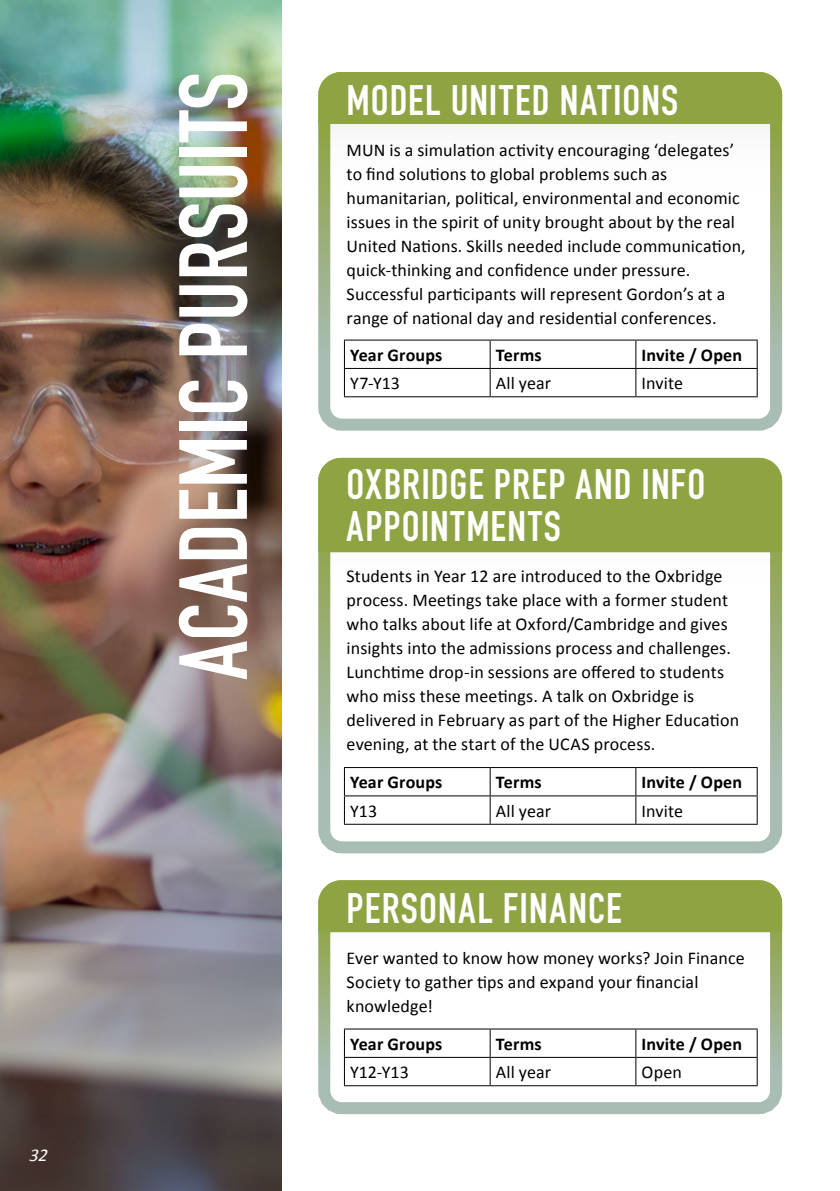
<style>
.page{position:relative;width:840px;height:1191px;background:#fff}
.page>*{position:absolute;margin:0;border:0;box-sizing:border-box;transform-origin:0 0}
.t1{font:700 94.8px "DIN Condensed";color:#fff}
.t2{font:700 42px/42px "DIN Condensed";letter-spacing:.03em;color:#fff}
.t3{font:18px/24px "Calibri";letter-spacing:.005em;color:#000}
.t4{font:700 18px "Calibri";letter-spacing:.01em;color:#000}
.t5{font:italic 18px "Calibri";color:#fff}
</style>
<div class="page">
<img style="left:0;top:0;width:281px;height:1191px">
<svg style="left:331px;top:124px;width:437px;height:294px"></svg>
<div style="left:318px;top:72px;width:463px;height:359px;border:12px solid #fff;border-radius:17px"></div>
<div style="left:318px;top:72px;width:463px;height:52px;background:#8ea342"></div>
<hr style="left:344px;top:339px;width:146px;height:1px;background:#000">
<hr style="left:490px;top:339px;width:145px;height:1px;background:#000">
<hr style="left:635px;top:339px;width:122px;height:1px;background:#000">
<hr style="left:344px;top:368px;width:146px;height:1px;background:#000">
<svg style="left:344px;top:340px;width:1px;height:56px"></svg>
<hr style="left:490px;top:368px;width:145px;height:1px;background:#000">
<svg style="left:489px;top:340px;width:1px;height:56px"></svg>
<hr style="left:635px;top:368px;width:122px;height:1px;background:#000">
<svg style="left:635px;top:340px;width:1px;height:56px"></svg>
<svg style="left:756px;top:340px;width:1px;height:56px"></svg>
<hr style="left:344px;top:396px;width:146px;height:1px;background:#000">
<hr style="left:490px;top:396px;width:145px;height:1px;background:#000">
<hr style="left:635px;top:396px;width:122px;height:1px;background:#000">
<svg style="left:331px;top:932px;width:437px;height:169px"></svg>
<div style="left:318px;top:880px;width:463px;height:234px;border:12px solid #fff;border-radius:17px"></div>
<div style="left:318px;top:880px;width:463px;height:52px;background:#8ea342"></div>
<hr style="left:344px;top:1028px;width:146px;height:1px;background:#000">
<hr style="left:490px;top:1028px;width:145px;height:1px;background:#000">
<hr style="left:635px;top:1028px;width:122px;height:1px;background:#000">
<hr style="left:344px;top:1056px;width:146px;height:1px;background:#000">
<svg style="left:344px;top:1029px;width:1px;height:56px"></svg>
<hr style="left:490px;top:1056px;width:145px;height:1px;background:#000">
<svg style="left:489px;top:1029px;width:1px;height:56px"></svg>
<hr style="left:635px;top:1056px;width:122px;height:1px;background:#000">
<svg style="left:635px;top:1029px;width:1px;height:56px"></svg>
<svg style="left:756px;top:1029px;width:1px;height:56px"></svg>
<hr style="left:344px;top:1085px;width:146px;height:1px;background:#000">
<hr style="left:490px;top:1085px;width:145px;height:1px;background:#000">
<hr style="left:635px;top:1085px;width:122px;height:1px;background:#000">
<svg style="left:331px;top:552px;width:437px;height:288px"></svg>
<div style="left:318px;top:458px;width:463px;height:395px;border:12px solid #fff;border-radius:17px"></div>
<div style="left:318px;top:458px;width:463px;height:94px;background:#8ea342"></div>
<hr style="left:344px;top:767px;width:146px;height:1px;background:#000">
<hr style="left:490px;top:767px;width:145px;height:1px;background:#000">
<hr style="left:635px;top:767px;width:122px;height:1px;background:#000">
<hr style="left:344px;top:795px;width:146px;height:1px;background:#000">
<svg style="left:344px;top:768px;width:1px;height:55px"></svg>
<hr style="left:490px;top:795px;width:145px;height:1px;background:#000">
<svg style="left:489px;top:768px;width:1px;height:55px"></svg>
<hr style="left:635px;top:795px;width:122px;height:1px;background:#000">
<svg style="left:635px;top:768px;width:1px;height:55px"></svg>
<svg style="left:756px;top:768px;width:1px;height:55px"></svg>
<hr style="left:344px;top:823px;width:146px;height:1px;background:#000">
<hr style="left:490px;top:823px;width:145px;height:1px;background:#000">
<hr style="left:635px;top:823px;width:122px;height:1px;background:#000">
<p class="t5" style="left:28px;top:1144px;width:25px">32</p>
<h1 class="t1" style="left:150px;top:679px;width:609px;rotate:-90deg">ACADEMIC PURSUITS</h1>
<h2 class="t2" style="left:346px;top:79px;width:333px">MODEL UNITED NATIONS</h2>
<p class="t3" style="left:346px;top:137px;width:400px">MUN is a simulation activity encouraging ‘delegates’ to find solutions to global problems such as humanitarian, political, environmental and economic issues in the spirit of unity brought about by the real United Nations. Skills needed include communication, quick-thinking and confidence under pressure.<br>Successful participants will represent Gordon’s at a range of national day and residential conferences.</p>
<p class="t4" style="left:350px;top:342px;width:94px">Year Groups</p>
<p class="t4" style="left:495px;top:342px;width:47px">Terms</p>
<p class="t4" style="left:641px;top:342px;width:102px">Invite / Open</p>
<p class="t3" style="left:350px;top:370px;width:51px">Y7-Y13</p>
<p class="t3" style="left:495px;top:370px;width:57px">All year</p>
<p class="t3" style="left:641px;top:370px;width:43px">Invite</p>
<h2 class="t2" style="left:346px;top:463px;width:360px">OXBRIDGE PREP AND INFO<br>APPOINTMENTS</h2>
<p class="t3" style="left:346px;top:563px;width:394px">Students in Year 12 are introduced to the Oxbridge process. Meetings take place with a former student who talks about life at Oxford/Cambridge and gives insights into the admissions process and challenges.<br>Lunchtime drop-in sessions are offered to students who miss these meetings. A talk on Oxbridge is delivered in February as part of the Higher Education evening, at the start of the UCAS process.</p>
<p class="t4" style="left:350px;top:769px;width:94px">Year Groups</p>
<p class="t4" style="left:495px;top:769px;width:47px">Terms</p>
<p class="t4" style="left:641px;top:769px;width:102px">Invite / Open</p>
<p class="t3" style="left:350px;top:798px;width:29px">Y13</p>
<p class="t3" style="left:495px;top:798px;width:57px">All year</p>
<p class="t3" style="left:641px;top:798px;width:43px">Invite</p>
<h2 class="t2" style="left:346px;top:887px;width:276px">PERSONAL FINANCE</h2>
<p class="t3" style="left:346px;top:945px;width:399px">Ever wanted to know how money works? Join Finance<br>Society to gather tips and expand your financial knowledge!</p>
<p class="t4" style="left:350px;top:1031px;width:94px">Year Groups</p>
<p class="t4" style="left:495px;top:1031px;width:47px">Terms</p>
<p class="t4" style="left:641px;top:1031px;width:102px">Invite / Open</p>
<p class="t3" style="left:350px;top:1059px;width:60px">Y12-Y13</p>
<p class="t3" style="left:495px;top:1059px;width:57px">All year</p>
<p class="t3" style="left:641px;top:1059px;width:42px">Open</p>
</div>
